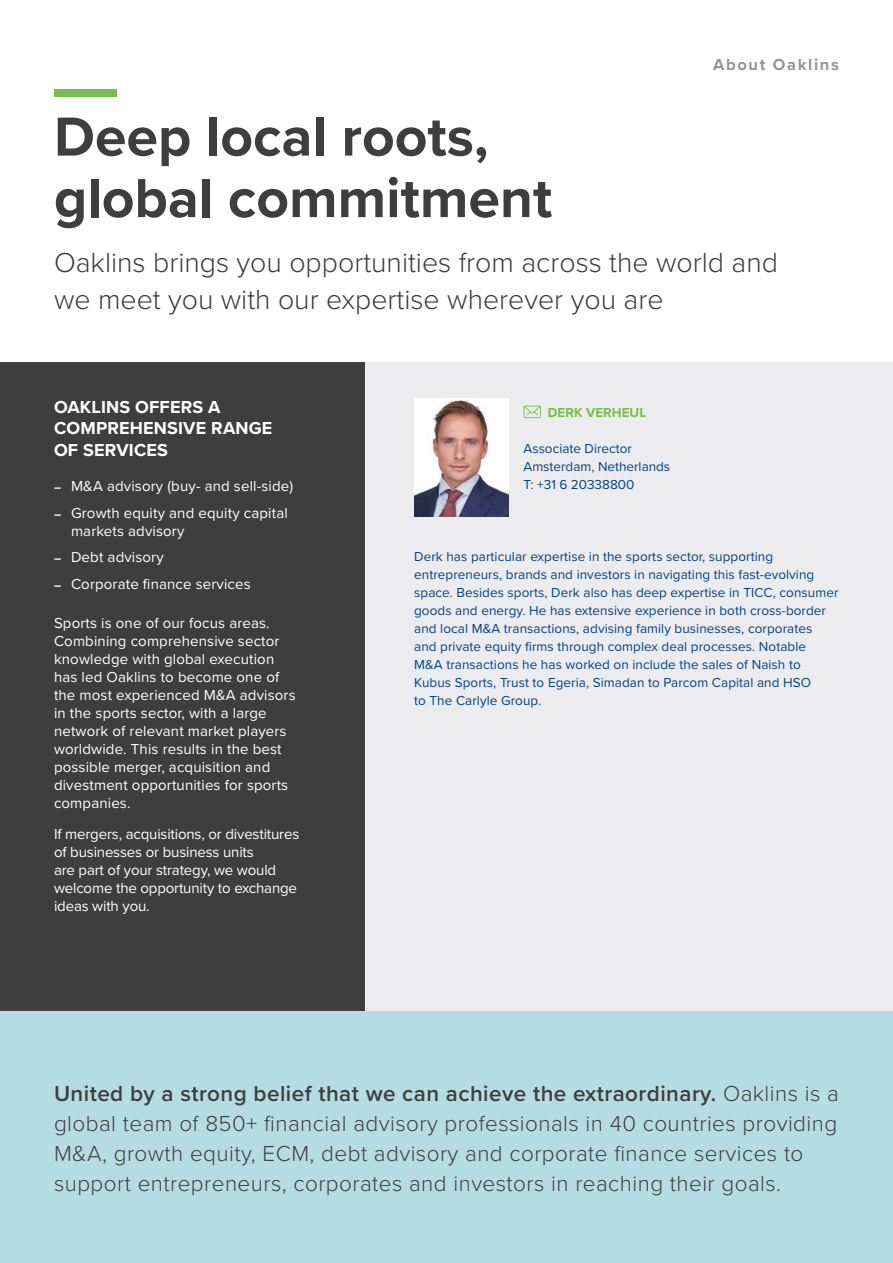
<style>
.page{position:relative;width:893px;height:1263px;background:#fff}
.page>*{position:absolute;margin:0;border:0;box-sizing:border-box;transform-origin:0 0}
._03_headline_level_1{font:700 57px/61.5px "Proxima Nova";color:#3e3e3f}
._03_headline_level_1-2{font:300 28.5px/37.5px "Proxima Nova";color:#3e3e3f}
._03_headline_level_1-3{font:300 22.5px/30px "Proxima Nova";letter-spacing:.02em;color:#3e3e3f}
._04_headline_level_2{font:700 18px/21.6px "Proxima Nova";letter-spacing:.01em;color:#fff}
._03_headline_level_1-4{font:700 16.5px "Proxima Nova";letter-spacing:.1em;color:#939598}
._04_headline_level_2-2{font:15px/18px "Proxima Nova";letter-spacing:.01em;color:#fff}
._01_bodycopy{font:15px/18px "Proxima Nova";letter-spacing:-.01em;color:#fff}
._01_bodycopy-2{font:13.5px/18px "Proxima Nova";letter-spacing:.005em;color:#004389}
.t1{font:700 13.5px "Proxima Nova";color:#77be4e}
.s1{font-weight:700;font-size:12px}
.s2{font-weight:600}
</style>
<div class="page">
<div style="left:0;top:1011px;width:893px;height:252px;background:#b6dce3"></div>
<div style="left:54px;top:89px;width:63px;height:8px;background:#77be4e"></div>
<div style="left:0;top:363px;width:366px;height:648px;background:#3e3e3f"></div>
<div style="left:366px;top:363px;width:527px;height:648px;background:#ececee"></div>
<svg style="left:523px;top:406px;width:18px;height:12px"></svg>
<img style="left:414px;top:399px;width:94px;height:117px">
<p class="_03_headline_level_1-4" style="left:713px;top:52px;width:127px">About Oaklins</p>
<p class="_03_headline_level_1" style="left:54px;top:105px;width:500px">Deep local roots, global commitment</p>
<p class="_03_headline_level_1-2" style="left:54px;top:242px;width:726px">Oaklins brings you opportunities from across the world and we meet you with our expertise wherever you are</p>
<p class="_04_headline_level_2" style="left:54px;top:396px;width:220px">OAKLINS OFFERS A<br>COMPREHENSIVE RANGE<br>OF SERVICES</p>
<p class="_04_headline_level_2-2" style="left:54px;top:476px;width:241px"><span class="s1">―</span> M&amp;A advisory (buy- and sell-side)</p>
<p class="_04_headline_level_2-2" style="left:71px;top:503px;width:218px;text-indent:-17px"><span class="s1">―</span> Growth equity and equity capital markets advisory</p>
<p class="_04_headline_level_2-2" style="left:54px;top:547px;width:111px"><span class="s1">―</span> Debt advisory</p>
<p class="_04_headline_level_2-2" style="left:54px;top:574px;width:198px"><span class="s1">―</span> Corporate finance services</p>
<p class="_04_headline_level_2-2" style="left:54px;top:613px;width:243px">Sports is one of our focus areas.<br>Combining comprehensive sector knowledge with global execution has led Oaklins to become one of the most experienced M&amp;A advisors in the sports sector, with a large network of relevant market players worldwide. This results in the best possible merger, acquisition and divestment opportunities for sports companies.</p>
<p class="_01_bodycopy" style="left:54px;top:824px;width:247px">If mergers, acquisitions, or divestitures of businesses or business units<br>are part of your strategy, we would welcome the opportunity to exchange ideas with you.</p>
<p class="t1" style="left:548px;top:402px;width:100px">DERK VERHEUL</p>
<p class="_01_bodycopy-2" style="left:523px;top:438px;width:110px">Associate Director</p>
<p class="_01_bodycopy-2" style="left:523px;top:456px;width:148px">Amsterdam, Netherlands</p>
<p class="_01_bodycopy-2" style="left:523px;top:474px;width:112px">T: +31 6 20338800</p>
<p class="_01_bodycopy-2" style="left:414px;top:546px;width:426px">Derk has particular expertise in the sports sector, supporting entrepreneurs, brands and investors in navigating this fast-evolving space. Besides sports, Derk also has deep expertise in TICC, consumer goods and energy. He has extensive experience in both cross-border and local M&amp;A transactions, advising family businesses, corporates<br>and private equity firms through complex deal processes. Notable<br>M&amp;A transactions he has worked on include the sales of Naish to Kubus Sports, Trust to Egeria, Simadan to Parcom Capital and HSO<br>to The Carlyle Group.</p>
<p class="_03_headline_level_1-3" style="left:54px;top:1077px;width:786px"><span class="s2">United by a strong belief that we can achieve the extraordinary.</span> Oaklins is a global team of 850+ financial advisory professionals in 40 countries providing M&amp;A, growth equity, ECM, debt advisory and corporate finance services to support entrepreneurs, corporates and investors in reaching their goals.</p>
</div>
